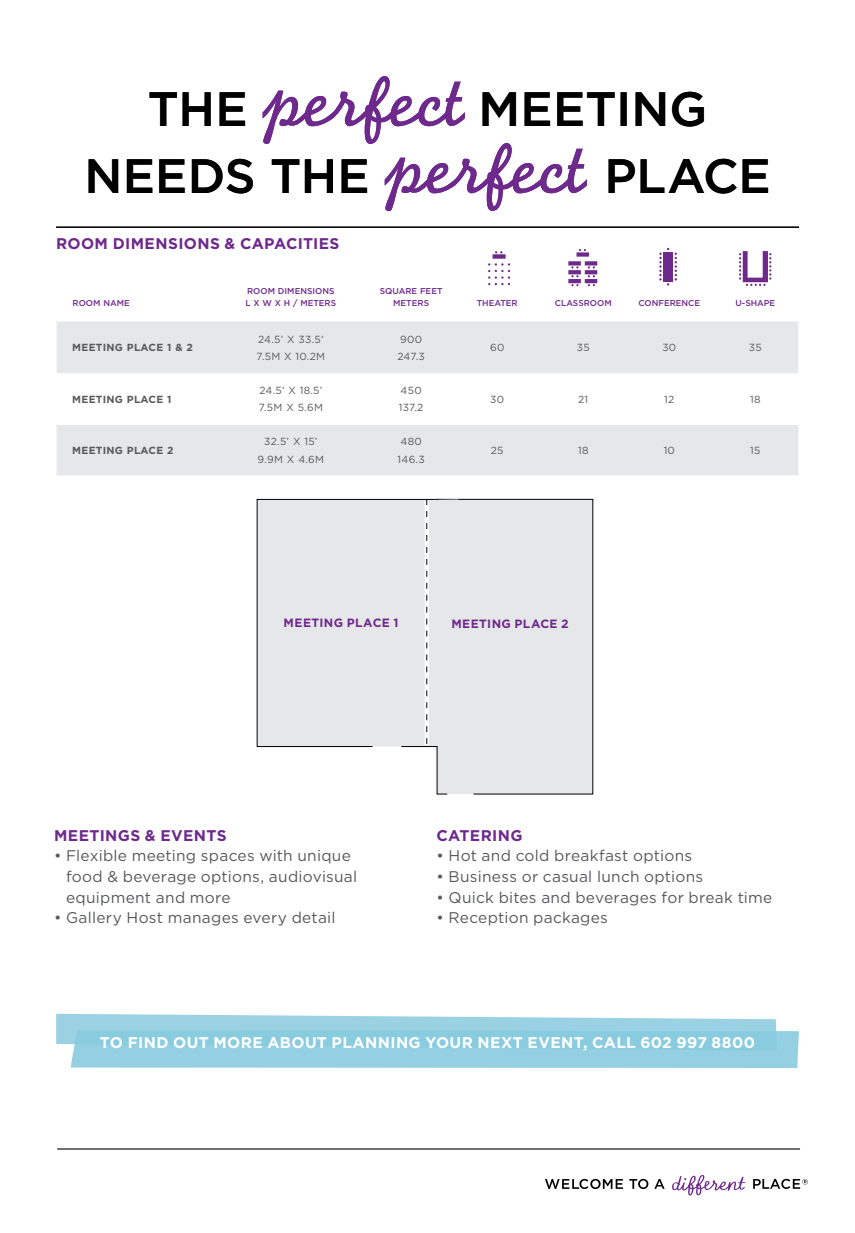
<style>
.page{position:relative;width:855px;height:1233px;background:#fff}
.page>*{position:absolute;margin:0;border:0;box-sizing:border-box;transform-origin:0 0}
.t1{font:500 48.2px/67px "Gotham";letter-spacing:.005em;color:#000;text-align:center}
.t2{font:15.4px/20.6px "Gotham";letter-spacing:.015em;color:#58595b}
.Event_Phone{font:700 15.4px "Gotham";letter-spacing:.025em;color:#fff}
.Subhead_1{font:700 15.4px "Gotham";letter-spacing:.025em;color:#6e298d}
.t3{font:700 12px "Gotham";letter-spacing:.035em;color:#6e298d}
.t4{font:10.4px/17.2px "Gotham";letter-spacing:.025em;color:#58595b}
.t5{font:700 10.4px "Gotham";letter-spacing:.025em;color:#58595b}
.t6{font:500 8.4px/12px "Gotham";color:#6e298d}
.s1{font-family:"Monoline Script";font-weight:400;font-size:74px;color:#6e298d}
</style>
<div class="page">
<hr style="left:57px;top:1148px;width:743px;height:2px;background:#000">
<svg style="left:672px;top:1175px;width:74px;height:21px"></svg>
<svg style="left:753px;top:1179px;width:55px;height:10px"></svg>
<svg style="left:545px;top:1179px;width:78px;height:10px"></svg>
<svg style="left:629px;top:1179px;width:19px;height:10px"></svg>
<svg style="left:654px;top:1179px;width:11px;height:10px"></svg>
<svg style="left:56px;top:1014px;width:743px;height:54px;background:#99d2e3"></svg>
<div style="left:577px;top:252px;width:12px;height:5px;background:#6e298d"></div>
<svg style="left:571px;top:266px;width:8px;height:3px"></svg>
<div style="left:568px;top:261px;width:13px;height:5px;background:#6e298d"></div>
<svg style="left:571px;top:275px;width:8px;height:2px"></svg>
<svg style="left:568px;top:270px;width:13px;height:4px"></svg>
<svg style="left:571px;top:284px;width:8px;height:2px"></svg>
<svg style="left:568px;top:279px;width:13px;height:4px"></svg>
<svg style="left:588px;top:266px;width:7px;height:3px"></svg>
<div style="left:585px;top:261px;width:12px;height:5px;background:#6e298d"></div>
<svg style="left:585px;top:270px;width:12px;height:4px"></svg>
<hr style="left:585px;top:279px;width:12px;height:4px;background:#6e298d">
<div style="left:493px;top:254px;width:13px;height:5px;background:#6e298d"></div>
<svg style="left:488px;top:263px;width:22px;height:22px"></svg>
<svg style="left:57px;top:322px;width:741px;height:153px;fill:#e6e7e8"></svg>
<svg style="left:739px;top:251px;width:32px;height:35px"></svg>
<div style="left:257px;top:499px;width:154px;height:248px;background:#e6e7e8"></div>
<div style="left:437px;top:499px;width:156px;height:295px;background:#e6e7e8"></div>
<svg style="left:411px;top:499px;width:47px;height:248px;background:#e4e5e6"></svg>
<svg style="left:675px;top:253px;width:2px;height:28px"></svg>
<svg style="left:659px;top:248px;width:10px;height:38px"></svg>
<div style="left:663px;top:252px;width:10px;height:29px;background:#6e298d"></div>
<hr style="left:56px;top:227px;width:743px;height:1px;background:#000">
<h1 class="t1" style="left:84px;top:74px;width:688px">THE <span class="s1">perfect</span> MEETING<br>NEEDS THE <span class="s1">perfect</span> PLACE</h1>
<p class="Subhead_1" style="left:56px;top:234px;width:285px">ROOM DIMENSIONS &amp; CAPACITIES</p>
<p class="t6" style="left:73px;top:297px;width:59px">ROOM NAME</p>
<p class="t6" style="left:246px;top:285px;width:92px">ROOM DIMENSIONS<br>L X W X H / METERS</p>
<p class="t6" style="left:380px;top:285px;width:64px;text-align:center">SQUARE FEET<br>METERS</p>
<p class="t6" style="left:477px;top:297px;width:42px">THEATER</p>
<p class="t6" style="left:555px;top:297px;width:58px">CLASSROOM</p>
<p class="t6" style="left:638px;top:297px;width:63px">CONFERENCE</p>
<p class="t6" style="left:735px;top:297px;width:41px">U-SHAPE</p>
<p class="t5" style="left:72px;top:341px;width:122px">MEETING PLACE 1 &amp; 2</p>
<p class="t4" style="left:257px;top:330px;width:70px">24.5’ X 33.5’<br>7.5M X 10.2M</p>
<p class="t4" style="left:397px;top:330px;width:29px">900<br>247.3</p>
<p class="t4" style="left:490px;top:339px;width:16px">60</p>
<p class="t4" style="left:577px;top:339px;width:14px">35</p>
<p class="t4" style="left:662px;top:339px;width:15px">30</p>
<p class="t4" style="left:749px;top:339px;width:14px">35</p>
<p class="t5" style="left:72px;top:393px;width:101px">MEETING PLACE 1</p>
<p class="t4" style="left:259px;top:382px;width:66px">24.5’ X 18.5’<br>7.5M X 5.6M</p>
<p class="t4" style="left:399px;top:382px;width:26px">450<br>137.2</p>
<p class="t4" style="left:490px;top:390px;width:15px">30</p>
<p class="t4" style="left:578px;top:390px;width:12px">21</p>
<p class="t4" style="left:664px;top:390px;width:12px">12</p>
<p class="t4" style="left:750px;top:390px;width:12px">18</p>
<p class="t5" style="left:72px;top:444px;width:103px">MEETING PLACE 2</p>
<p class="t4" style="left:258px;top:433px;width:68px;text-align:center">32.5’ X 15’<br>9.9M X 4.6M</p>
<p class="t4" style="left:398px;top:433px;width:29px">480<br>146.3</p>
<p class="t4" style="left:491px;top:442px;width:14px">25</p>
<p class="t4" style="left:578px;top:442px;width:12px">18</p>
<p class="t4" style="left:664px;top:442px;width:13px">10</p>
<p class="t4" style="left:750px;top:442px;width:12px">15</p>
<p class="t3" style="left:284px;top:616px;width:116px">MEETING PLACE 1</p>
<p class="t3" style="left:451px;top:617px;width:119px">MEETING PLACE 2</p>
<p class="Subhead_1" style="left:54px;top:826px;width:174px">MEETINGS &amp; EVENTS</p>
<p class="t2" style="left:66px;top:845px;width:293px;text-indent:-12px">• Flexible meeting spaces with unique food &amp; beverage options, audiovisual equipment and more</p>
<p class="t2" style="left:54px;top:907px;width:283px">• Gallery Host manages every detail</p>
<p class="Subhead_1" style="left:436px;top:826px;width:88px">CATERING</p>
<p class="t2" style="left:436px;top:845px;width:257px">• Hot and cold breakfast options</p>
<p class="t2" style="left:436px;top:866px;width:268px">• Business or casual lunch options</p>
<p class="t2" style="left:436px;top:887px;width:337px">• Quick bites and beverages for break time</p>
<p class="t2" style="left:436px;top:907px;width:173px">• Reception packages</p>
<p class="Event_Phone" style="left:100px;top:1034px;width:657px">TO FIND OUT MORE ABOUT PLANNING YOUR NEXT EVENT, CALL 602 997 8800</p>
</div>
